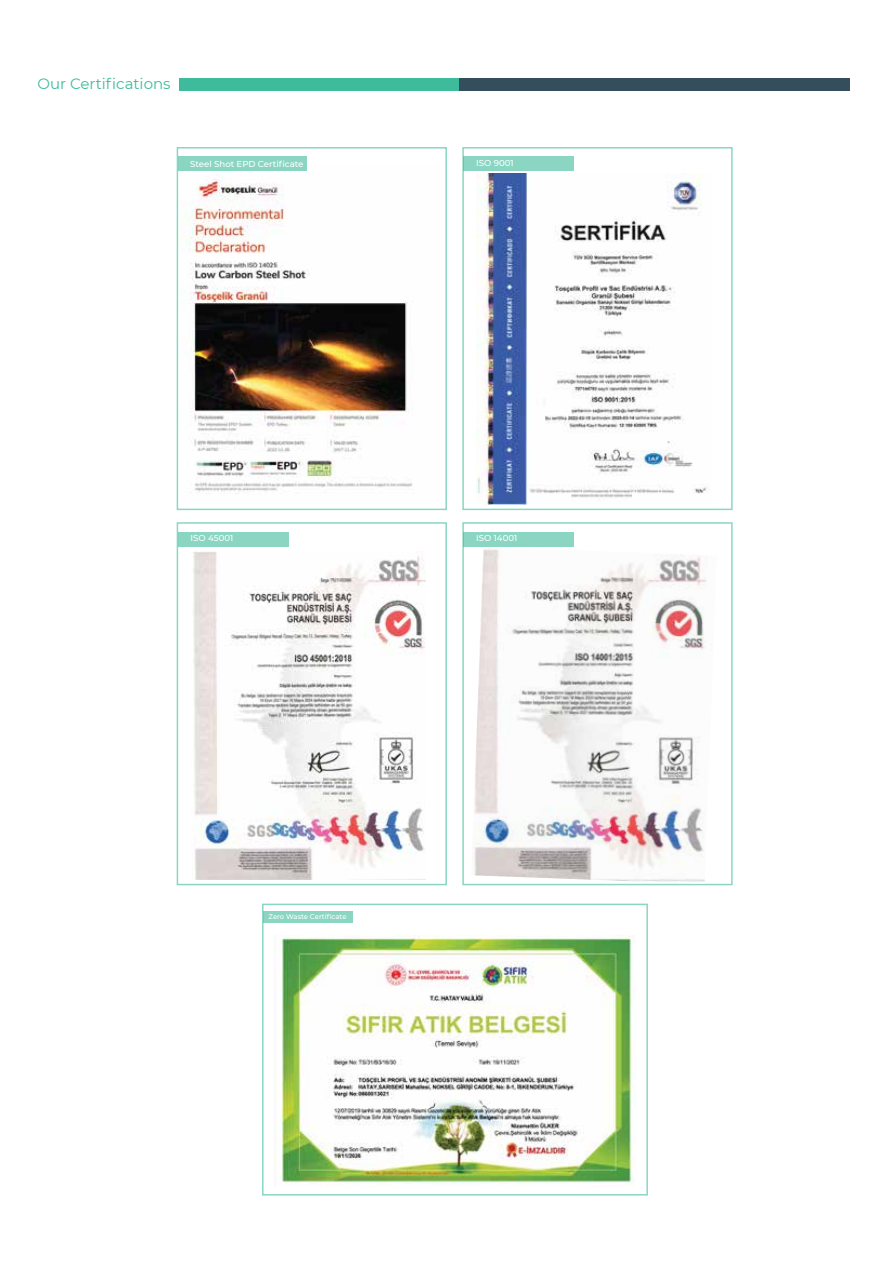
<style>
.page{position:relative;width:893px;height:1263px;background:#fff}
.page>*{position:absolute;margin:0;border:0;box-sizing:border-box;transform-origin:0 0}
.t1{font:15px "Montserrat";color:#3dbb9b}
.t2{font:500 8.55px "Montserrat";color:#fff}
.t3{font:500 6.9px "Montserrat";color:#fff}
</style>
<div class="page">
<div style="left:459px;top:78px;width:390px;height:13px;background:#354e5e"></div>
<div style="left:180px;top:78px;width:279px;height:13px;background:#3dbb9b"></div>
<img style="left:181px;top:174px;width:231px;height:320px">
<div style="left:178px;top:157px;width:129px;height:14px;background:#8ad6c3"></div>
<div style="left:463px;top:157px;width:111px;height:14px;background:#8ad6c3"></div>
<img style="left:476px;top:173px;width:234px;height:331px">
<div style="left:263px;top:912px;width:89px;height:11px;background:#8ad6c3"></div>
<img style="left:275px;top:935px;width:359px;height:248px">
<div style="left:178px;top:532px;width:111px;height:14px;background:#8ad6c3"></div>
<img style="left:191px;top:551px;width:234px;height:329px">
<div style="left:463px;top:532px;width:111px;height:14px;background:#8ad6c3"></div>
<img style="left:471px;top:547px;width:246px;height:337px">
<h1 class="t1" style="left:37px;top:73px;width:135px">Our Certifications</h1>
<p class="t2" style="left:190px;top:157px;width:115px">Steel Shot EPD Certificate</p>
<p class="t2" style="left:476px;top:157px;width:39px">ISO 9001</p>
<p class="t2" style="left:191px;top:532px;width:44px">ISO 45001</p>
<p class="t2" style="left:476px;top:532px;width:42px">ISO 14001</p>
<p class="t3" style="left:269px;top:912px;width:80px">Zero Waste Certificate</p>
</div>
